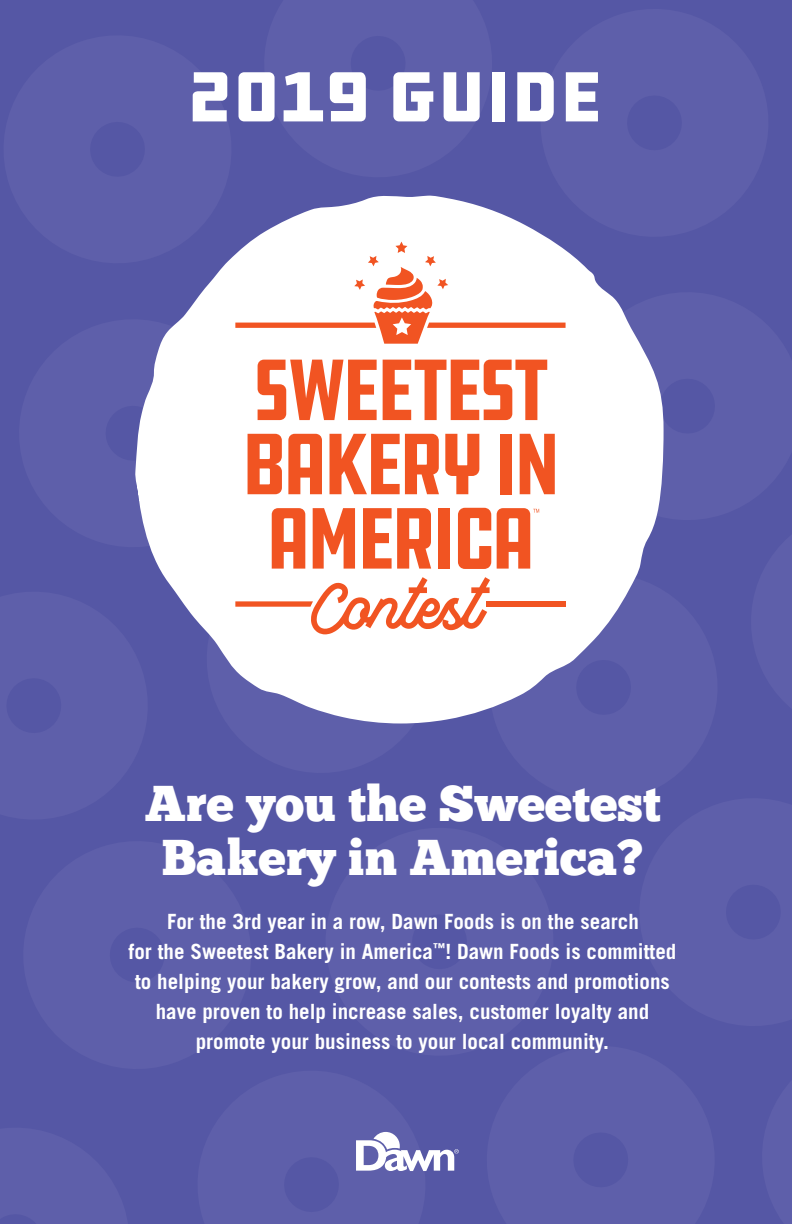
<style>
.page{position:relative;width:792px;height:1224px;background:#5e5faa}
.page>*{position:absolute;margin:0;border:0;box-sizing:border-box;transform-origin:0 0}
.t1{font:72.8px "DDC Hardware";letter-spacing:-.02em;color:#fff}
.t2{font:50px/54px "Chunk Five Ex";color:#fff;text-align:center}
.t3{font:700 21px/30px "Trade Gothic";color:#fff;text-align:center}
</style>
<div class="page">
<svg style="left:135px;top:195px;width:529px;height:529px;fill:#fff"></svg>
<div style="left:486px;top:601px;width:80px;height:6px;background:#f15422"></div>
<svg style="left:235px;top:242px;width:331px;height:102px;background:#fce8e2"></svg>
<svg style="left:258px;top:360px;width:119px;height:60px;background:#f69677"></svg>
<svg style="left:383px;top:360px;width:164px;height:60px;background:#f7a085"></svg>
<svg style="left:248px;top:434px;width:34px;height:60px;background:#f37249"></svg>
<svg style="left:288px;top:434px;width:34px;height:60px;background:#f3774f"></svg>
<svg style="left:330px;top:434px;width:109px;height:60px;background:#f58f6e"></svg>
<svg style="left:445px;top:434px;width:34px;height:60px;background:#f69171"></svg>
<div style="left:500px;top:434px;width:12px;height:60px;background:#f15422"></div>
<svg style="left:520px;top:434px;width:35px;height:60px;background:#f47a54"></svg>
<svg style="left:272px;top:508px;width:33px;height:61px;background:#f3774f"></svg>
<svg style="left:313px;top:508px;width:42px;height:61px;background:#f48561"></svg>
<svg style="left:363px;top:508px;width:68px;height:61px;background:#f58967"></svg>
<div style="left:438px;top:508px;width:12px;height:61px;background:#f15422"></div>
<svg style="left:458px;top:508px;width:33px;height:61px;background:#f58662"></svg>
<svg style="left:235px;top:577px;width:255px;height:57px;background:#fbd3c6"></svg>
<svg style="left:497px;top:508px;width:42px;height:61px;background:#f69273"></svg>
<svg style="left:356px;top:1132px;width:103px;height:39px"></svg>
<p class="t1" style="left:187px;top:51px;width:418px">2019 guide</p>
<p class="t2" style="left:145px;top:776px;width:518px">Are you the Sweetest<br>Bakery in America?</p>
<p class="t3" style="left:129px;top:906px;width:549px">For the 3rd year in a row, Dawn Foods is on the search<br>for the Sweetest Bakery in America<sup>™</sup>! Dawn Foods is committed to helping your bakery grow, and our contests and promotions have proven to help increase sales, customer loyalty and promote your business to your local community.</p>
</div>
